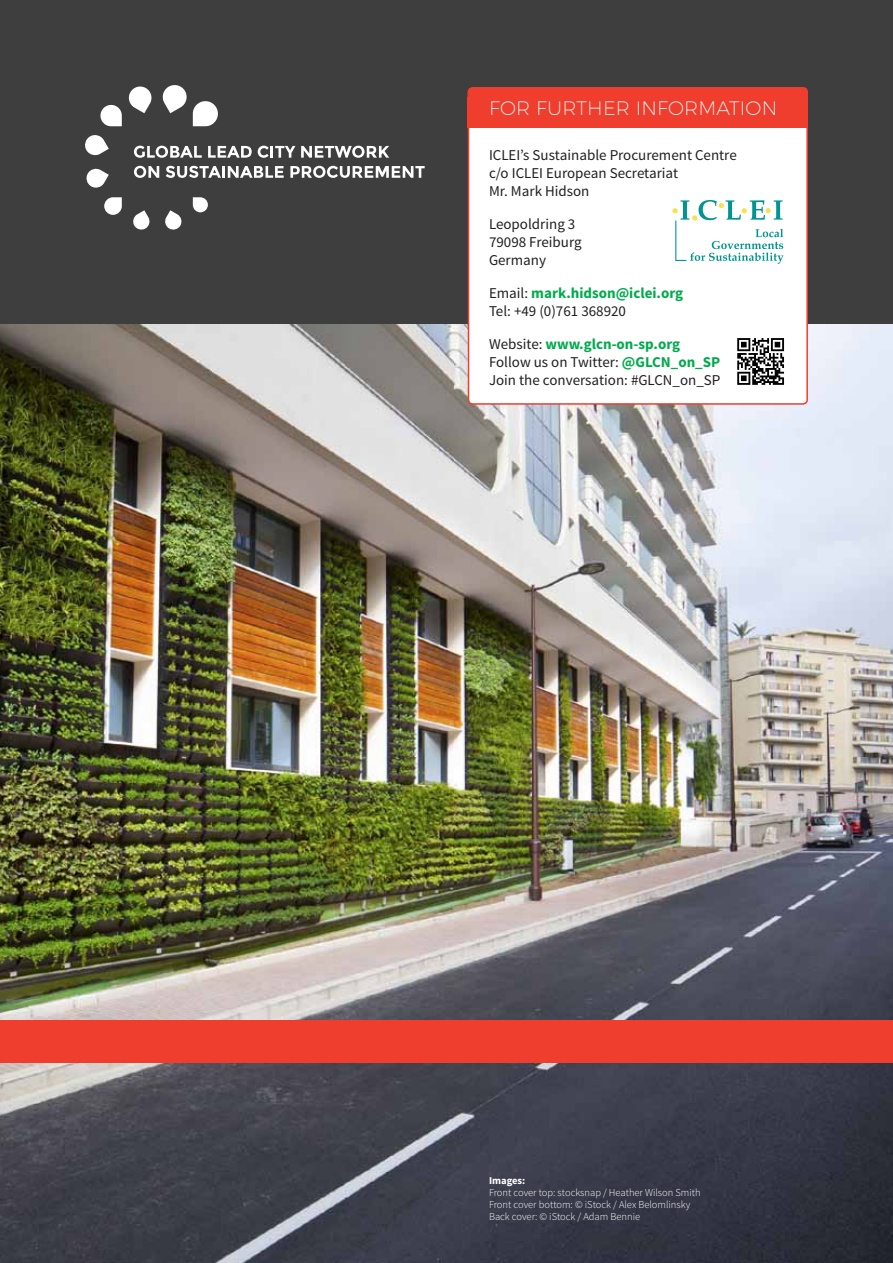
<style>
.page{position:relative;width:893px;height:1263px;background:#fff}
.page>*{position:absolute;margin:0;border:0;box-sizing:border-box;transform-origin:0 0}
.t1{font:200 19.5px "Montserrat";color:#fff}
.t2{font:15px/18px "Source Sans Pro";color:#231f20}
.t3{font:300 10.5px/12px "Source Sans Pro";color:#fff}
.t4{font:700 10.5px "Source Sans Pro";color:#fff}
.s1{font-weight:700;color:#00ab4d}
</style>
<div class="page">
<img style="left:0;top:323px;width:893px;height:940px">
<div style="left:0;top:0;width:893px;height:323px;background:#3e3e3f"></div>
<div style="left:468px;top:88px;width:339px;height:316px;background:#fff;border-radius:4px"></div>
<div style="left:468px;top:87px;width:340px;height:318px;border:2px solid #ef3e2e;border-radius:4px"></div>
<div style="left:468px;top:88px;width:339px;height:19px;background:#ef3e2e;border-radius:4px"></div>
<div style="left:468px;top:87px;width:340px;height:21px;border:2px solid #ef3e2e;border-radius:4px"></div>
<div style="left:468px;top:97px;width:340px;height:31px;background:#ef3e2e"></div>
<svg style="left:672px;top:200px;width:111px;height:64px"></svg>
<svg style="left:193px;top:197px;width:15px;height:15px"></svg>
<svg style="left:165px;top:210px;width:17px;height:20px"></svg>
<svg style="left:133px;top:210px;width:17px;height:20px"></svg>
<svg style="left:104px;top:197px;width:18px;height:18px"></svg>
<svg style="left:86px;top:168px;width:23px;height:20px"></svg>
<svg style="left:85px;top:135px;width:24px;height:21px"></svg>
<svg style="left:100px;top:86px;width:52px;height:40px"></svg>
<svg style="left:162px;top:85px;width:56px;height:41px"></svg>
<svg style="left:134px;top:146px;width:68px;height:12px"></svg>
<svg style="left:208px;top:146px;width:44px;height:12px"></svg>
<svg style="left:258px;top:146px;width:37px;height:12px"></svg>
<svg style="left:301px;top:146px;width:88px;height:12px"></svg>
<svg style="left:134px;top:166px;width:25px;height:12px"></svg>
<svg style="left:166px;top:166px;width:118px;height:12px"></svg>
<svg style="left:290px;top:166px;width:135px;height:12px"></svg>
<div style="left:0;top:1020px;width:893px;height:43px;background:#ef3e2e"></div>
<svg style="left:737px;top:338px;width:47px;height:47px"></svg>
<h1 class="t1" style="left:489px;top:97px;width:61px">FOR FURT</h1>
<h1 class="t1" style="left:587px;top:97px;width:62px">HER INFOR</h1>
<h1 class="t1" style="left:699px;top:97px;width:31px">MATION</h1>
<p class="t2" style="left:489px;top:146px;width:249px">ICLEI’s Sustainable Procurement Centre c/o ICLEI European Secretariat<br>Mr. Mark Hidson</p>
<p class="t2" style="left:489px;top:215px;width:94px">Leopoldring 3<br>79098 Freiburg<br>Germany</p>
<p class="t2" style="left:489px;top:284px;width:196px">Email: <span class="s1">mark.hidson@iclei.org<br></span>Tel: +49 (0)761 368920</p>
<p class="t2" style="left:489px;top:335px;width:233px">Website: <span class="s1">www.glcn-on-sp.org<br></span>Follow us on Twitter: <span class="s1">@GLCN_on_SP<br></span>Join the conversation: #GLCN_on_SP</p>
<p class="t4" style="left:489px;top:1174px;width:38px">Images:</p>
<p class="t3" style="left:489px;top:1186px;width:213px">Front cover top: stocksnap / Heather Wilson Smith<br>Front cover bottom: © iStock / Alex Belomlinsky<br>Back cover: © iStock / Adam Bennie</p>
</div>
